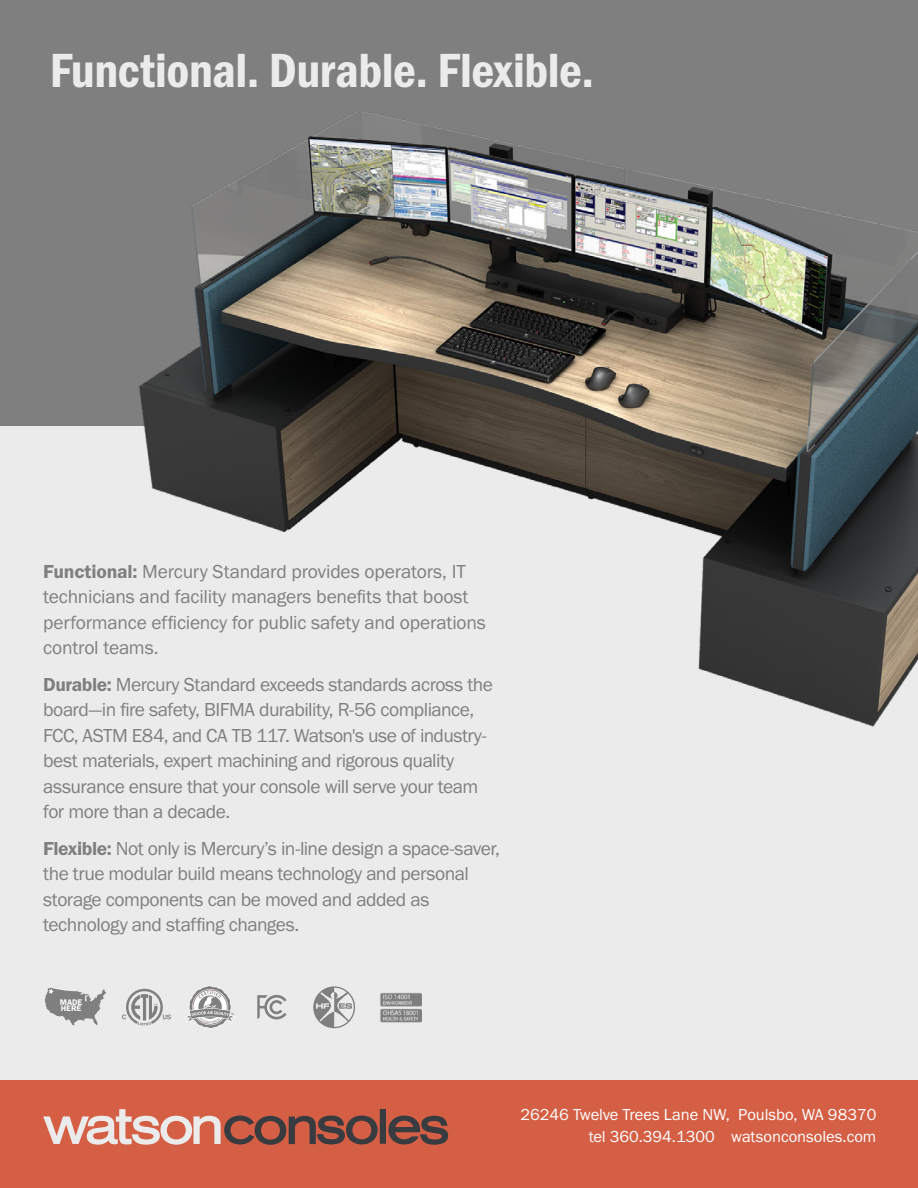
<style>
.page{position:relative;width:918px;height:1188px;background:#ebebeb}
.page>*{position:absolute;margin:0;border:0;box-sizing:border-box;transform-origin:0 0}
.t1{font:49.65px "Franklin Gothic URW Con Dem";letter-spacing:-.01em;color:#ebebeb}
.t2{font:19.5px/25.5px "Franklin Gothic URW Boo";letter-spacing:-.025em;color:#7f7f7f}
.t3{font:16.5px/22.5px "Franklin Gothic URW Boo";color:#fff;text-align:right}
.t4{font:8.4px/6.8px "Franklin Gothic URW Dem";color:#fff}
.s1{font-family:"Franklin Gothic URW Dem"}
</style>
<div class="page">
<div style="left:0;top:1080px;width:918px;height:108px;background:#d45f45"></div>
<svg style="left:43px;top:1109px;width:405px;height:36px"></svg>
<img style="left:11px;top:0;width:907px;height:727px">
<svg style="left:122px;top:989px;width:49px;height:37px"></svg>
<svg style="left:257px;top:995px;width:30px;height:24px"></svg>
<svg style="left:185px;top:986px;width:51px;height:42px"></svg>
<svg style="left:313px;top:986px;width:42px;height:42px"></svg>
<svg style="left:45px;top:988px;width:61px;height:38px"></svg>
<img style="left:380px;top:992px;width:41px;height:31px">
<h1 class="t1" style="left:50px;top:37px;width:546px">Functional. Durable. Flexible.</h1>
<p class="t2" style="left:43px;top:558px;width:444px"><span class="s1">Functional:</span> Mercury Standard provides operators, IT technicians and facility managers benefits that boost performance efficiency for public safety and operations control teams.</p>
<p class="t2" style="left:43px;top:671px;width:451px"><span class="s1">Durable:</span> Mercury Standard exceeds standards across the board—in fire safety, BIFMA durability, R-56 compliance, FCC, ASTM E84, and CA TB 117. Watson's use of industry&shy;best materials, expert machining and rigorous quality assurance ensure that your console will serve your team for more than a decade.</p>
<p class="t2" style="left:43px;top:835px;width:458px"><span class="s1">Flexible:</span> Not only is Mercury’s in-line design a space-saver, the true modular build means technology and personal storage components can be moved and added as technology and staffing changes.</p>
<p class="t4" style="left:60px;top:998px;width:24px">MADE<br>HERE</p>
<p class="t3" style="left:521px;top:1103px;width:357px">26246 Twelve Trees Lane NW, Poulsbo, WA 98370 tel 360.394.1300 watsonconsoles.com</p>
</div>
